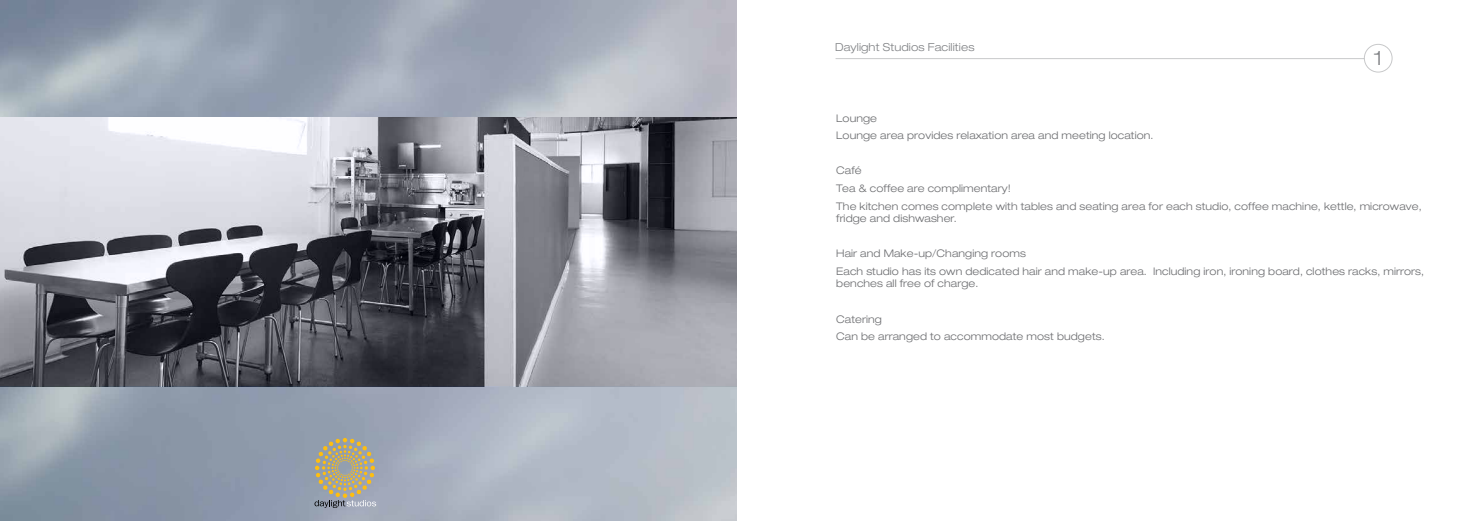
<style>
.page{position:relative;width:1474px;height:521px;background:#fff}
.page>*{position:absolute;margin:0;border:0;box-sizing:border-box;transform-origin:0 0}
.t1{font:300 expanded 19.78px "Helvetica Neue";color:#808285}
.t2{font:300 expanded 11.03px "Helvetica Neue";letter-spacing:.01em;color:#808285}
.t3{font:300 expanded 10.5px/17.6px "Helvetica Neue";letter-spacing:.01em;color:#6d6e71}
</style>
<div class="page">
<img style="left:0;top:0;width:737px;height:520px">
<svg style="left:0;top:117px;width:737px;height:269px;background:#8a8b93"></svg>
<svg style="left:314px;top:438px;width:62px;height:70px;background:#a9a58f"></svg>
<div style="left:1363px;top:44px;width:29px;height:29px;border:1px solid #808285;border-radius:50%"></div>
<hr style="left:835px;top:58px;width:528px;height:1px;background:#808285">
<p class="t2" style="left:835px;top:40px;width:141px">Daylight Studios Facilities</p>
<h1 class="t1" style="left:1373px;top:46px;width:10px">1</h1>
<p class="t3" style="left:836px;top:109px;width:319px">Lounge<br>Lounge area provides relaxation area and meeting location.</p>
<p class="t3" style="left:836px;top:162px;width:587px">Café<br>Tea &amp; coffee are complimentary!<br>The kitchen comes complete with tables and seating area for each studio, coffee machine, kettle, microwave,</p>
<p class="t3" style="left:836px;top:209px;width:122px">fridge and dishwasher.</p>
<p class="t3" style="left:836px;top:245px;width:589px">Hair and Make-up/Changing rooms<br>Each studio has its own dedicated hair and make-up area. Including iron, ironing board, clothes racks, mirrors,</p>
<p class="t3" style="left:836px;top:275px;width:143px">benches all free of charge.</p>
<p class="t3" style="left:836px;top:310px;width:270px">Catering<br>Can be arranged to accommodate most budgets.</p>
</div>
